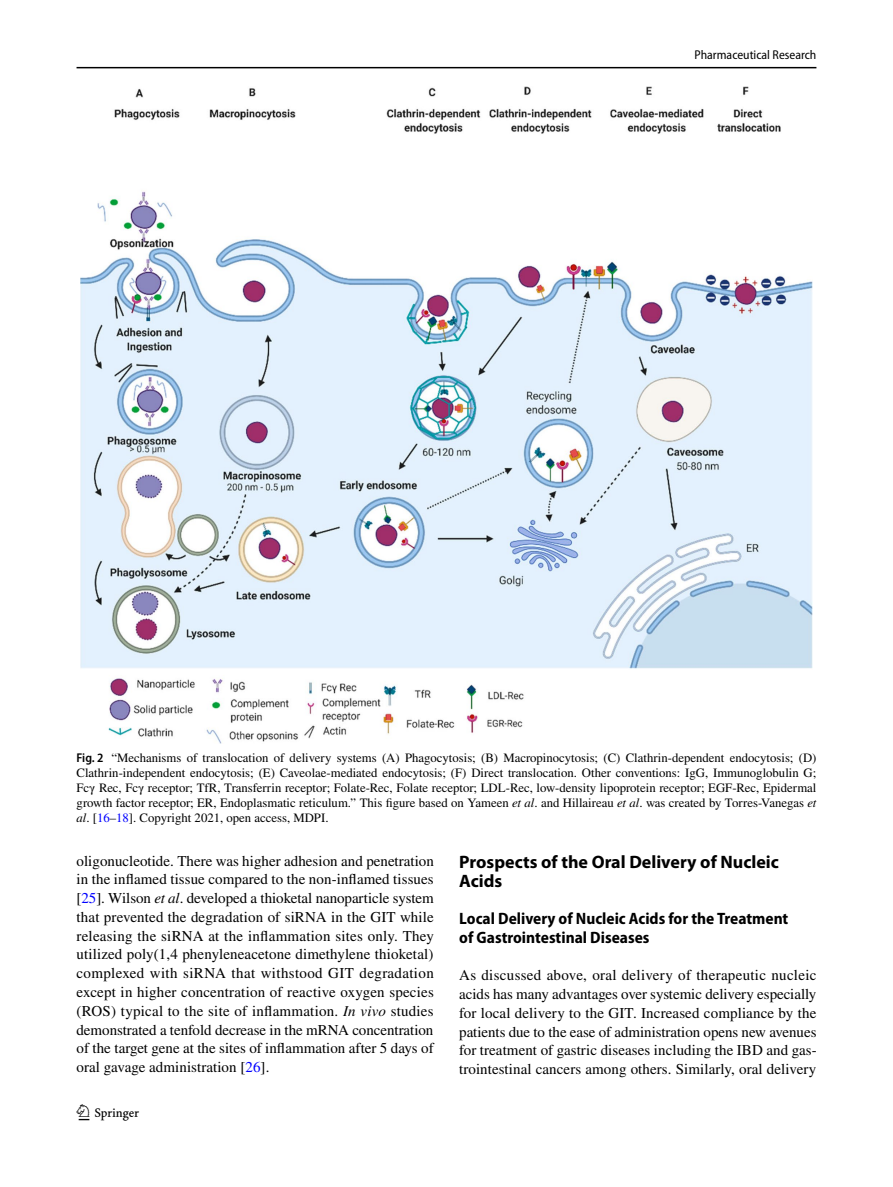
<style>
.page{position:relative;width:893px;height:1187px;background:#fff}
.page>*{position:absolute;margin:0;border:0;box-sizing:border-box;transform-origin:0 0}
.t1{font:22.5px "Springnew Regular 2";color:#000}
.t2{font:700 18px/18.8px "Myriad Pro";color:#000}
.t3{font:700 semi-condensed 16.5px/18.8px "Myriad Pro";color:#000}
.t4{font:15px/18.8px "STIX";letter-spacing:.005em;color:#000;text-align:justify}
.t5{font:12.75px/15px "STIX";color:#000;text-align:justify}
.t6{font:semi-condensed 12.75px "Myriad Pro";color:#000}
.s1{font-family:"Myriad Pro";font-weight:600;font-stretch:semi-condensed}
.s2{font-style:italic}
.s3{color:#00f}
</style>
<div class="page">
<hr style="left:77px;top:67px;width:739px;height:1px;background:#000">
<img style="left:81px;top:87px;width:731px;height:656px">
<p class="t6" style="left:694px;top:48px;width:123px">Pharmaceutical Research</p>
<p class="t5" style="left:77px;top:751px;width:741px"><span class="s1">Fig. 2</span> “Mechanisms of translocation of delivery systems (A) Phagocytosis; (B) Macropinocytosis; (C) Clathrin-dependent endocytosis; (D)<br>Clathrin-independent endocytosis; (E) Caveolae-mediated endocytosis; (F) Direct translocation. Other conventions: IgG, Immunoglobulin G; Fcγ Rec, Fcγ receptor; TfR, Transferrin receptor; Folate-Rec, Folate receptor; LDL-Rec, low-density lipoprotein receptor; EGF-Rec, Epidermal growth factor receptor; ER, Endoplasmatic reticulum.” This figure based on Yameen <span class="s2">et al</span>. and Hillaireau <span class="s2">et al</span>. was created by Torres-Vanegas <span class="s2">et al</span>. [<span class="s3">16</span>–<span class="s3">18</span>]. Copyright 2021, open access, MDPI.</p>
<p class="t4" style="left:77px;top:852px;width:359px">oligonucleotide. There was higher adhesion and penetration in the inflamed tissue compared to the non-inflamed tissues [<span class="s3">25</span>]. Wilson <span class="s2">et al</span>. developed a thioketal nanoparticle system that prevented the degradation of siRNA in the GIT while releasing the siRNA at the inflammation sites only. They utilized poly(1,4 phenyleneacetone dimethylene thioketal) complexed with siRNA that withstood GIT degradation except in higher concentration of reactive oxygen species (ROS) typical to the site of inflammation. <span class="s2">In vivo</span> studies demonstrated a tenfold decrease in the mRNA concentration of the target gene at the sites of inflammation after 5 days of oral gavage administration [<span class="s3">26</span>].</p>
<p class="t2" style="left:459px;top:851px;width:321px">Prospects of the Oral Delivery of Nucleic<br>Acids</p>
<p class="t3" style="left:459px;top:909px;width:331px">Local Delivery of Nucleic Acids for the Treatment of Gastrointestinal Diseases</p>
<p class="t4" style="left:459px;top:966px;width:359px">As discussed above, oral delivery of therapeutic nucleic acids has many advantages over systemic delivery especially for local delivery to the GIT. Increased compliance by the patients due to the ease of administration opens new avenues for treatment of gastric diseases including the IBD and gas&shy;trointestinal cancers among others. Similarly, oral delivery</p>
<h1 class="t1" style="left:79px;top:1104px;width:62px">1 3</h1>
</div>
